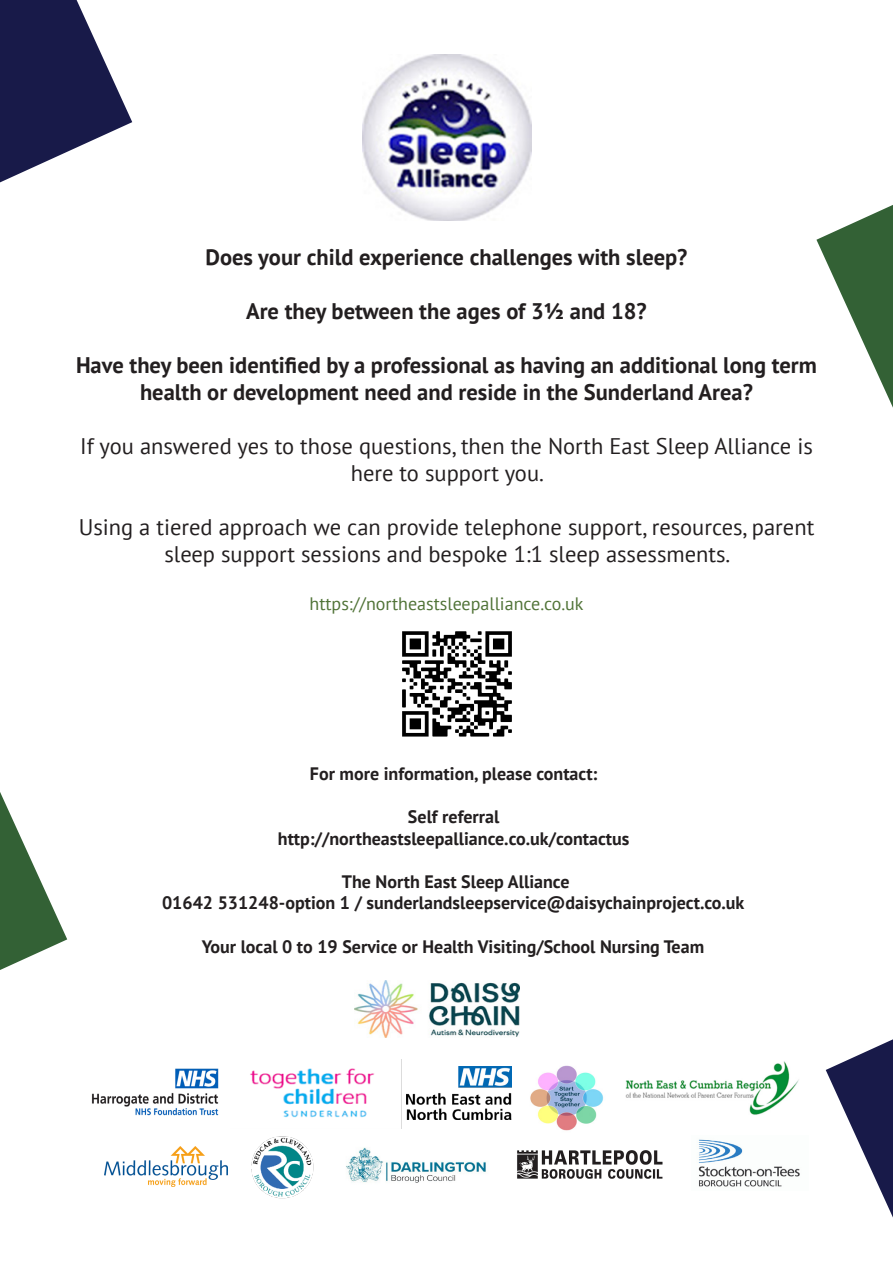
<style>
.page{position:relative;width:893px;height:1263px;background:#fff}
.page>*{position:absolute;margin:0;border:0;box-sizing:border-box;transform-origin:0 0}
.t1{font:22.5px/27px "PT Sans";color:#231f20;text-align:center}
.t2{font:700 22.5px/27px "PT Sans";color:#231f20;text-align:center}
.t3{font:700 18px "PT Sans";color:#231f20}
.t4{font:18px "PT Sans";color:#507337}
</style>
<div class="page">
<svg style="left:0;top:0;width:132px;height:182px"></svg>
<img style="left:407px;top:1067px;width:104px;height:52px">
<img style="left:104px;top:1146px;width:124px;height:41px">
<img style="left:517px;top:1150px;width:146px;height:29px">
<img style="left:251px;top:1136px;width:63px;height:63px">
<img style="left:698px;top:1139px;width:102px;height:48px">
<img style="left:346px;top:1147px;width:140px;height:36px">
<svg style="left:816px;top:205px;width:77px;height:203px"></svg>
<svg style="left:826px;top:1039px;width:67px;height:178px"></svg>
<svg style="left:0;top:792px;width:67px;height:178px"></svg>
<img style="left:530px;top:1065px;width:74px;height:66px">
<img style="left:625px;top:1061px;width:174px;height:54px">
<img style="left:402px;top:631px;width:110px;height:106px">
<img style="left:91px;top:1068px;width:128px;height:48px">
<img style="left:362px;top:54px;width:169px;height:167px">
<img style="left:250px;top:1068px;width:125px;height:50px">
<img style="left:355px;top:980px;width:164px;height:57px">
<p class="t2" style="left:205px;top:243px;width:483px">Does your child experience challenges with sleep?</p>
<p class="t2" style="left:246px;top:297px;width:402px">Are they between the ages of 3½ and 18?</p>
<p class="t2" style="left:76px;top:351px;width:742px">Have they been identified by a professional as having an additional long term health or development need and reside in the Sunderland Area?</p>
<p class="t1" style="left:80px;top:432px;width:734px">If you answered yes to those questions, then the North East Sleep Alliance is here to support you.</p>
<p class="t1" style="left:79px;top:513px;width:737px">Using a tiered approach we can provide telephone support, resources, parent sleep support sessions and bespoke 1:1 sleep assessments.</p>
<p class="t4" style="left:310px;top:592px;width:275px">https://northeastsleepalliance.co.uk</p>
<p class="t3" style="left:310px;top:762px;width:289px">For more information, please contact:</p>
<p class="t3" style="left:408px;top:805px;width:93px">Self referral</p>
<p class="t3" style="left:278px;top:826px;width:353px">http://northeastsleepalliance.co.uk/contactus</p>
<p class="t3" style="left:342px;top:870px;width:229px">The North East Sleep Alliance</p>
<p class="t3" style="left:162px;top:891px;width:584px">01642 531248-option 1 / sunderlandsleepservice@daisychainproject.co.uk</p>
<p class="t3" style="left:202px;top:934px;width:504px">Your local 0 to 19 Service or Health Visiting/School Nursing Team</p>
</div>
